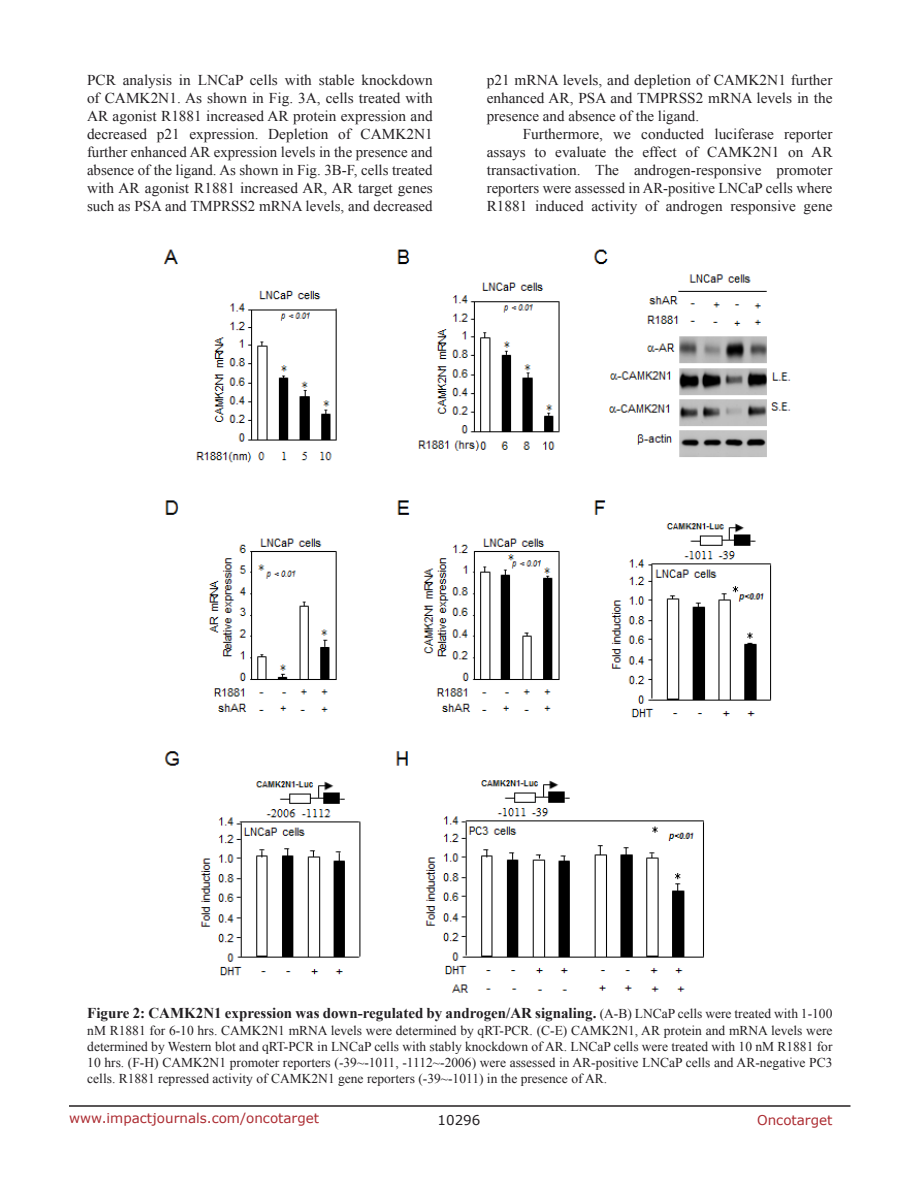
<style>
.page{position:relative;width:918px;height:1188px;background:#fff}
.page>*{position:absolute;margin:0;border:0;box-sizing:border-box;transform-origin:0 0}
.BodyText{font:15px/18px "Times New Roman";color:#221f22;text-align:justify}
.FigureText{font:700 15px "Times New Roman";color:#221f22}
.FigureText-2{font:13.5px/16.2px "Times New Roman";color:#221f22;text-align:justify}
.t1{font:13.5px "Verdana";color:#ac2b31}
.t2{font:13.5px "Verdana";color:#221f22}
.s1{font-weight:400;font-size:13.5px}
</style>
<div class="page">
<hr style="left:69px;top:1105px;width:781px;height:2px;background:#231f20">
<img style="left:163px;top:249px;width:628px;height:744px">
<p class="BodyText" style="left:87px;top:71px;width:347px">PCR analysis in LNCaP cells with stable knockdown of CAMK2N1. As shown in Fig. 3A, cells treated with AR agonist R1881 increased AR protein expression and decreased p21 expression. Depletion of CAMK2N1 further enhanced AR expression levels in the presence and absence of the ligand. As shown in Fig. 3B-F, cells treated with AR agonist R1881 increased AR, AR target genes such as PSA and TMPRSS2 mRNA levels, and decreased</p>
<p class="BodyText" style="left:487px;top:71px;width:347px">p21 mRNA levels, and depletion of CAMK2N1 further enhanced AR, PSA and TMPRSS2 mRNA levels in the presence and absence of the ligand.</p>
<p class="BodyText" style="left:487px;top:125px;width:347px;text-indent:36px">Furthermore, we conducted luciferase reporter assays to evaluate the effect of CAMK2N1 on AR transactivation. The androgen-responsive promoter reporters were assessed in AR-positive LNCaP cells where R1881 induced activity of androgen responsive gene</p>
<p class="FigureText" style="left:87px;top:1003px;width:747px">Figure 2: CAMK2N1 expression was down-regulated by androgen/AR signaling. <span class="s1">(A-B) LNCaP cells were treated with 1-100</span></p>
<p class="FigureText-2" style="left:87px;top:1022px;width:747px">nM R1881 for 6-10 hrs. CAMK2N1 mRNA levels were determined by qRT-PCR. (C-E) CAMK2N1, AR protein and mRNA levels were determined by Western blot and qRT-PCR in LNCaP cells with stably knockdown of AR. LNCaP cells were treated with 10 nM R1881 for 10 hrs. (F-H) CAMK2N1 promoter reporters (-39~-1011, -1112~-2006) were assessed in AR-positive LNCaP cells and AR-negative PC3 cells. R1881 repressed activity of CAMK2N1 gene reporters (-39~-1011) in the presence of AR.</p>
<p class="t1" style="left:69px;top:1109px;width:252px">www.impactjournals.com/oncotarget</p>
<p class="t2" style="left:438px;top:1111px;width:44px">10296</p>
<p class="t1" style="left:757px;top:1111px;width:77px">Oncotarget</p>
</div>
